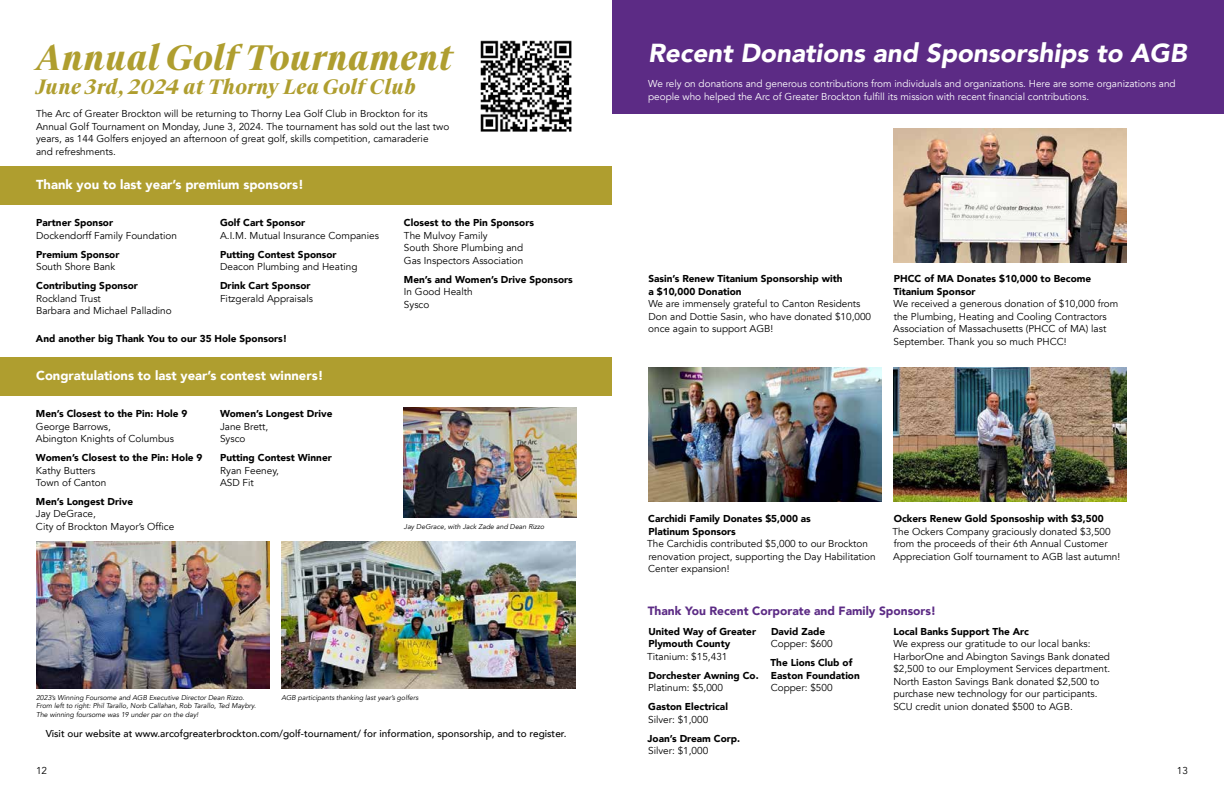
<style>
.page{position:relative;width:1224px;height:792px;background:#fff}
.page>*{position:absolute;margin:0;border:0;box-sizing:border-box;transform-origin:0 0}
.t1{font:italic 700 34px "Suisse Works";color:#af9e2f}
.t2{font:italic 900 26px "Avenir";color:#fff}
.t3{font:italic 700 20px "Suisse Works";color:#af9e2f}
.t4{font:900 13px "Avenir";color:#fff}
.t5{font:900 12px "Avenir";color:#5c2b85}
.t6{font:10px/12.5px "Avenir";color:#000}
.t7{font:900 10px/12.5px "Avenir";color:#000}
.t8{font:10px/12.5px "Avenir";color:#fff}
.t9{font:500 10px "Avenir";color:#000}
.t10{font:italic 7px/8.4px "Avenir";color:#000}
</style>
<div class="page">
<div style="left:612px;top:0;width:612px;height:114px;background:#5c2b85"></div>
<div style="left:0;top:166px;width:612px;height:39px;background:#af9e2f"></div>
<div style="left:0;top:357px;width:612px;height:39px;background:#af9e2f"></div>
<img style="left:281px;top:541px;width:295px;height:147px">
<img style="left:36px;top:541px;width:233px;height:147px">
<img style="left:894px;top:128px;width:233px;height:134px">
<img style="left:894px;top:368px;width:233px;height:134px">
<img style="left:404px;top:407px;width:172px;height:111px">
<img style="left:648px;top:368px;width:233px;height:134px">
<img style="left:480px;top:40px;width:92px;height:92px">
<h1 class="t1" style="left:36px;top:36px;width:419px">Annual Golf Tournament</h1>
<h3 class="t3" style="left:36px;top:74px;width:381px">June 3rd, 2024 at Thorny Lea Golf Club</h3>
<p class="t6" style="left:36px;top:108px;width:415px">The Arc of Greater Brockton will be returning to Thorny Lea Golf Club in Brockton for its Annual Golf Tournament on Monday, June 3, 2024. The tournament has sold out the last two years, as 144 Golfers enjoyed an afternoon of great golf, skills competition, camaraderie<br>and refreshments.</p>
<h3 class="t4" style="left:36px;top:173px;width:269px">Thank you to last year’s premium sponsors!</h3>
<p class="t7" style="left:36px;top:216px;width:79px">Partner Sponsor</p>
<p class="t6" style="left:36px;top:229px;width:142px">Dockendorff Family Foundation</p>
<p class="t7" style="left:36px;top:248px;width:85px">Premium Sponsor</p>
<p class="t6" style="left:36px;top:261px;width:81px">South Shore Bank</p>
<p class="t7" style="left:36px;top:279px;width:103px">Contributing Sponsor</p>
<p class="t6" style="left:36px;top:292px;width:137px">Rockland Trust<br>Barbara and Michael Palladino</p>
<p class="t7" style="left:220px;top:216px;width:87px">Golf Cart Sponsor</p>
<p class="t6" style="left:220px;top:229px;width:161px">A.I.M. Mutual Insurance Companies</p>
<p class="t7" style="left:220px;top:248px;width:118px">Putting Contest Sponsor</p>
<p class="t6" style="left:220px;top:261px;width:139px">Deacon Plumbing and Heating</p>
<p class="t7" style="left:220px;top:279px;width:92px">Drink Cart Sponsor</p>
<p class="t6" style="left:220px;top:292px;width:95px">Fitzgerald Appraisals</p>
<p class="t7" style="left:36px;top:332px;width:253px">And another big Thank You to our 35 Hole Sponsors!</p>
<h3 class="t4" style="left:36px;top:364px;width:289px">Congratulations to last year’s contest winners!</h3>
<p class="t7" style="left:36px;top:407px;width:153px">Men’s Closest to the Pin: Hole 9</p>
<p class="t6" style="left:36px;top:420px;width:139px">George Barrows,<br>Abington Knights of Columbus</p>
<p class="t7" style="left:36px;top:451px;width:168px">Women’s Closest to the Pin: Hole 9</p>
<p class="t6" style="left:36px;top:464px;width:72px">Kathy Butters<br>Town of Canton</p>
<p class="t7" style="left:36px;top:495px;width:99px">Men’s Longest Drive</p>
<p class="t6" style="left:36px;top:508px;width:140px">Jay DeGrace,<br>City of Brockton Mayor’s Office</p>
<p class="t7" style="left:220px;top:407px;width:114px">Women’s Longest Drive</p>
<p class="t6" style="left:220px;top:420px;width:50px">Jane Brett,<br>Sysco</p>
<p class="t7" style="left:220px;top:451px;width:113px">Putting Contest Winner</p>
<p class="t6" style="left:220px;top:464px;width:60px">Ryan Feeney,<br>ASD Fit</p>
<p class="t7" style="left:404px;top:216px;width:132px">Closest to the Pin Sponsors</p>
<p class="t6" style="left:404px;top:229px;width:121px">The Mulvoy Family<br>South Shore Plumbing and<br>Gas Inspectors Association</p>
<p class="t7" style="left:404px;top:273px;width:170px">Men’s and Women’s Drive Sponsors</p>
<p class="t6" style="left:404px;top:286px;width:70px">In Good Health<br>Sysco</p>
<p class="t10" style="left:404px;top:522px;width:142px">Jay DeGrace, with Jack Zade and Dean Rizzo</p>
<p class="t10" style="left:36px;top:693px;width:221px">2023’s Winning Foursome and AGB Executive Director Dean Rizzo.<br>From left to right: Phil Tarallo, Norb Callahan, Rob Tarallo, Ted Maybry.<br>The winning foursome was 19 under par on the day!</p>
<p class="t10" style="left:281px;top:693px;width:138px">AGB participants thanking last year’s golfers</p>
<p class="t9" style="left:46px;top:725px;width:522px">Visit our website at www.arcofgreaterbrockton.com/golf-tournament/ for information, sponsorship, and to register.</p>
<h2 class="t2" style="left:648px;top:31px;width:540px">Recent Donations and Sponsorships to AGB</h2>
<p class="t8" style="left:648px;top:78px;width:529px">We rely on donations and generous contributions from individuals and organizations. Here are some organizations and people who helped the Arc of Greater Brockton fulfill its mission with recent financial contributions.</p>
<p class="t7" style="left:648px;top:272px;width:196px">Sasin’s Renew Titanium Sponsorship with a $10,000 Donation</p>
<p class="t6" style="left:648px;top:298px;width:224px">We are immensely grateful to Canton Residents<br>Don and Dottie Sasin, who have donated $10,000 once again to support AGB!</p>
<p class="t7" style="left:893px;top:272px;width:199px">PHCC of MA Donates $10,000 to Become<br>Titanium Sponsor</p>
<p class="t6" style="left:893px;top:298px;width:226px">We received a generous donation of $10,000 from the Plumbing, Heating and Cooling Contractors Association of Massachusetts (PHCC of MA) last September. Thank you so much PHCC!</p>
<p class="t7" style="left:648px;top:512px;width:164px">Carchidi Family Donates $5,000 as<br>Platinum Sponsors</p>
<p class="t6" style="left:647px;top:538px;width:230px">The Carchidis contributed $5,000 to our Brockton renovation project, supporting the Day Habilitation<br>Center expansion!</p>
<p class="t5" style="left:648px;top:601px;width:290px">Thank You Recent Corporate and Family Sponsors!</p>
<p class="t7" style="left:648px;top:625px;width:109px">United Way of Greater<br>Plymouth County</p>
<p class="t6" style="left:647px;top:650px;width:82px">Titanium: $15,431</p>
<p class="t7" style="left:648px;top:669px;width:112px">Dorchester Awning Co.</p>
<p class="t6" style="left:648px;top:682px;width:76px">Platinum: $5,000</p>
<p class="t7" style="left:648px;top:700px;width:81px">Gaston Electrical</p>
<p class="t6" style="left:648px;top:713px;width:62px">Silver: $1,000</p>
<p class="t7" style="left:648px;top:732px;width:94px">Joan’s Dream Corp.</p>
<p class="t6" style="left:648px;top:745px;width:62px">Silver: $1,000</p>
<p class="t7" style="left:894px;top:512px;width:211px">Ockers Renew Gold Sponsoship with $3,500</p>
<p class="t6" style="left:893px;top:525px;width:229px">The Ockers Company graciously donated $3,500 from the proceeds of their 6th Annual Customer<br>Appreciation Golf tournament to AGB last autumn!</p>
<p class="t7" style="left:771px;top:625px;width:56px">David Zade</p>
<p class="t6" style="left:771px;top:638px;width:63px">Copper: $600</p>
<p class="t7" style="left:771px;top:656px;width:91px">The Lions Club of<br>Easton Foundation</p>
<p class="t6" style="left:771px;top:682px;width:63px">Copper: $500</p>
<p class="t7" style="left:893px;top:625px;width:137px">Local Banks Support The Arc</p>
<p class="t6" style="left:893px;top:638px;width:218px">We express our gratitude to our local banks:<br>HarborOne and Abington Savings Bank donated $2,500 to our Employment Services department.<br>North Easton Savings Bank donated $2,500 to purchase new technology for our participants.<br>SCU credit union donated $500 to AGB.</p>
<p class="t6" style="left:36px;top:764px;width:13px">12</p>
<p class="t6" style="left:1177px;top:764px;width:13px">13</p>
</div>
